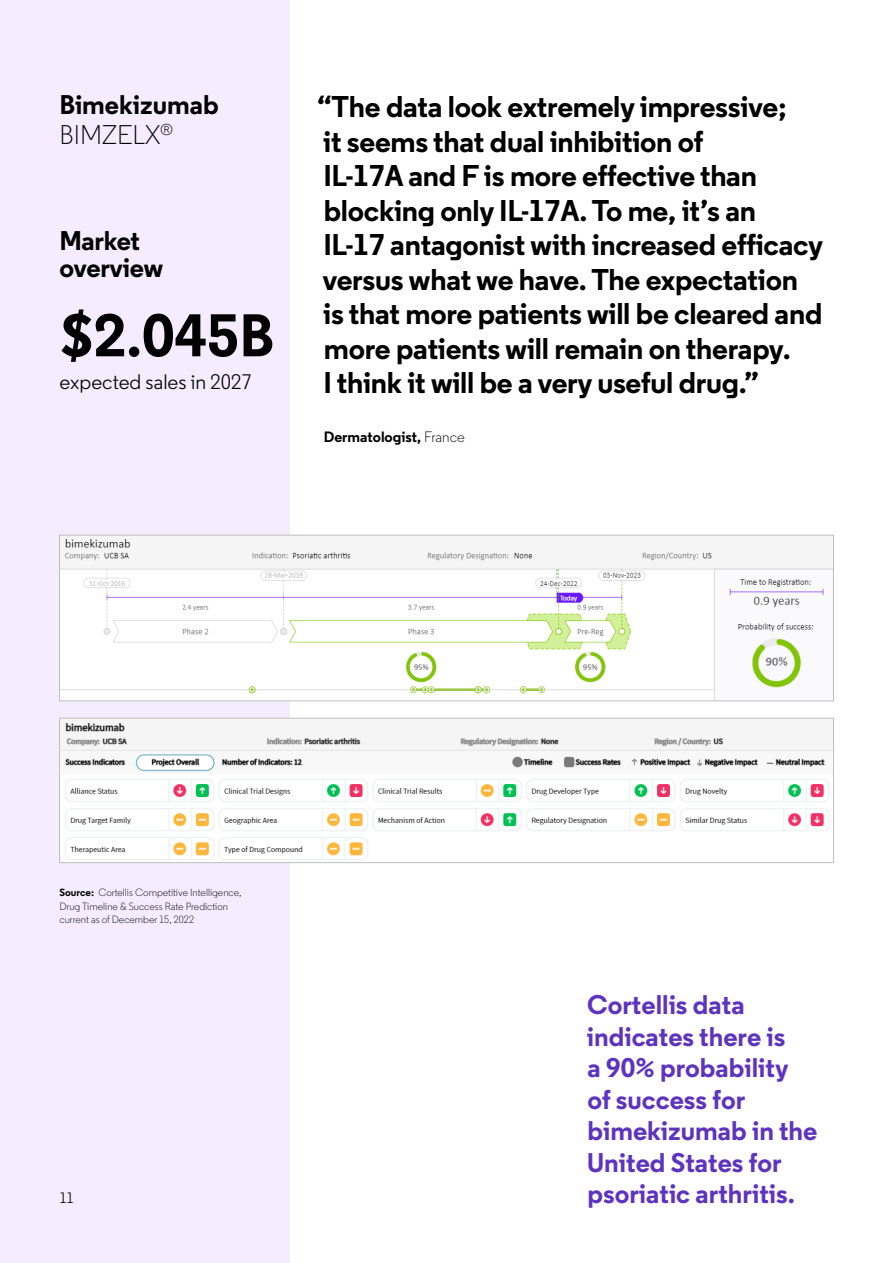
<style>
.page{position:relative;width:893px;height:1263px;background:#fff}
.page>*{position:absolute;margin:0;border:0;box-sizing:border-box;transform-origin:0 0}
.Intro_bold_10_13pt{font:700 60px "Regular Clarivate";color:#000}
.Market_Quote_20_23pt{font:700 30px/34.5px "Regular Clarivate";letter-spacing:-.01em;color:#000}
.Purple_Quote_18_22{font:700 27px/31.5px "Regular Clarivate";color:#5e33bf}
.Drug_name_15_16pt{font:700 27px/30px "Regular Clarivate";color:#000}
.Headline_18_18pt_SPA{font:700 27px/27px "Regular Clarivate";letter-spacing:-.01em;color:#000}
.Sub_line_regular_14{font:21px "Regular Clarivate";color:#000}
.body_copy_10_13pt_SP{font:700 15px "Regular Clarivate";color:#000}
.Page_Number___10-13{font:15px "Regular Clarivate";color:#000}
.Table_footer{font:300 10.5px/13.5px "Regular Clarivate";color:#000}
.s1{font-weight:300}
.s2{font-weight:700}
</style>
<div class="page">
<div style="left:0;top:0;width:289px;height:1263px;background:#f6ecff"></div>
<img style="left:61px;top:539px;width:771px;height:160px">
<div style="left:59px;top:535px;width:775px;height:166px;border:1px solid #bfbfbf"></div>
<img style="left:61px;top:723px;width:771px;height:138px">
<div style="left:59px;top:718px;width:775px;height:145px;border:1px solid #bfbfbf"></div>
<p class="Drug_name_15_16pt" style="left:60px;top:89px;width:161px">Bimekizumab<br><span class="s1">BIMZELX</span><sup>®</sup></p>
<p class="Headline_18_18pt_SPA" style="left:60px;top:226px;width:105px">Market overview</p>
<p class="Intro_bold_10_13pt" style="left:60px;top:296px;width:216px">$2.045B</p>
<p class="Sub_line_regular_14" style="left:60px;top:368px;width:194px">expected sales in 2027</p>
<p class="Market_Quote_20_23pt" style="left:317px;top:89px;width:508px">“The data look extremely impressive;<br>it seems that dual inhibition of<br>IL-17A and F is more effective than blocking only IL-17A. To me, it’s an<br>IL-17 antagonist with increased efficacy versus what we have. The expectation<br>is that more patients will be cleared and more patients will remain on therapy.<br>I think it will be a very useful drug.”</p>
<p class="body_copy_10_13pt_SP" style="left:324px;top:427px;width:142px">Dermatologist, <span class="s1">France</span></p>
<p class="Table_footer" style="left:60px;top:886px;width:184px"><span class="s2">Source:</span> Cortellis Competitive Intelligence,<br>Drug Timeline &amp; Success Rate Prediction current as of December 15, 2022</p>
<p class="Page_Number___10-13" style="left:60px;top:1189px;width:16px">11</p>
<p class="Purple_Quote_18_22" style="left:587px;top:989px;width:232px">Cortellis data indicates there is<br>a 90% probability of success for bimekizumab in the<br>United States for psoriatic arthritis.</p>
</div>
